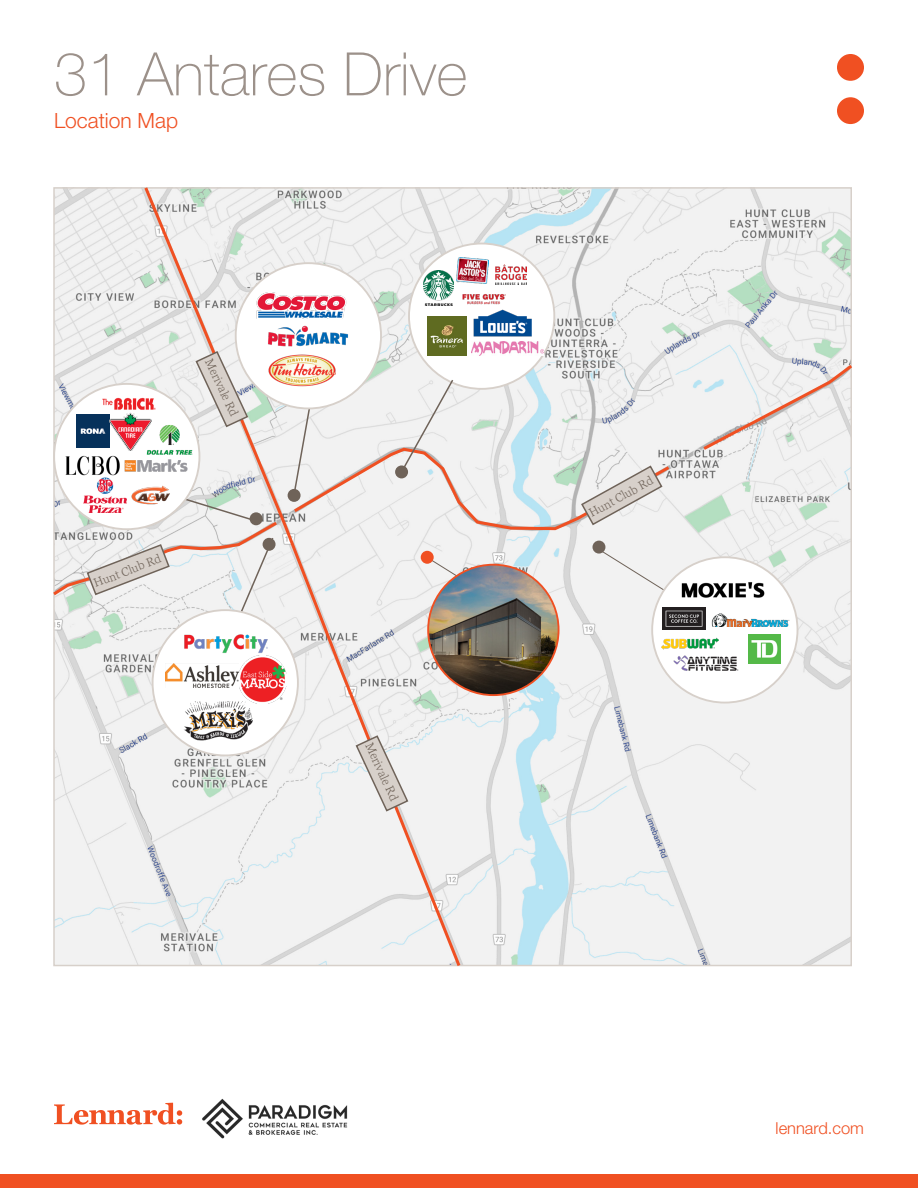
<style>
.page{position:relative;width:918px;height:1188px;background:#fff}
.page>*{position:absolute;margin:0;border:0;box-sizing:border-box;transform-origin:0 0}
.Heading_2{font:100 60px "Helvetica Neue LT Std";color:#9c918a}
.Lead{font:300 21px "Helvetica Neue LT Std";color:#f05022}
.t1{font:300 16.5px "Helvetica Neue LT Std";color:#f05022}
.t2{font:300 12px "Georgia Pro";color:#6f6359}
</style>
<div class="page">
<div style="left:0;top:1174px;width:918px;height:14px;background:#f05022"></div>
<svg style="left:837px;top:54px;width:27px;height:70px"></svg>
<svg style="left:54px;top:1103px;width:128px;height:22px"></svg>
<img style="left:202px;top:1098px;width:146px;height:41px">
<img style="left:56px;top:190px;width:793px;height:773px">
<svg style="left:463px;top:557px;width:4px;height:15px"></svg>
<img style="left:428px;top:565px;width:131px;height:130px;border-radius:65px">
<svg style="left:700px;top:362px;width:152px;height:91px"></svg>
<svg style="left:142px;top:187px;width:321px;height:780px"></svg>
<svg style="left:355px;top:734px;width:54px;height:79px"></svg>
<svg style="left:194px;top:350px;width:55px;height:78px"></svg>
<div style="left:593px;top:545px;width:98px;height:62px;background:#f2f2f2"></div>
<div style="left:652px;top:557px;width:146px;height:146px;background:#fff;border-radius:50%"></div>
<div style="left:593px;top:541px;width:12px;height:13px;background:#6f6359;border-radius:50%"></div>
<img style="left:662px;top:637px;width:57px;height:13px">
<img style="left:681px;top:582px;width:84px;height:16px">
<img style="left:663px;top:607px;width:43px;height:22px">
<img style="left:748px;top:635px;width:32px;height:28px">
<img style="left:711px;top:613px;width:79px;height:14px">
<img style="left:673px;top:655px;width:66px;height:16px">
<div style="left:409px;top:244px;width:145px;height:145px;background:#fff;border-radius:50%"></div>
<img style="left:424px;top:271px;width:29px;height:35px">
<img style="left:457px;top:258px;width:31px;height:26px">
<img style="left:462px;top:294px;width:44px;height:11px">
<img style="left:496px;top:264px;width:31px;height:20px">
<img style="left:427px;top:316px;width:39px;height:39px">
<img style="left:474px;top:309px;width:58px;height:28px">
<img style="left:471px;top:341px;width:72px;height:14px">
<svg style="left:288px;top:489px;width:13px;height:13px"></svg>
<svg style="left:291px;top:378px;width:382px;height:154px"></svg>
<div style="left:236px;top:263px;width:145px;height:145px;background:#fff;border-radius:50%"></div>
<img style="left:252px;top:288px;width:95px;height:31px">
<img style="left:257px;top:302px;width:91px;height:44px">
<img style="left:263px;top:346px;width:73px;height:49px">
<div style="left:54px;top:384px;width:145px;height:145px;background:#fff;border-radius:50%"></div>
<img style="left:76px;top:415px;width:33px;height:33px">
<img style="left:102px;top:397px;width:54px;height:16px">
<img style="left:109px;top:413px;width:43px;height:38px">
<img style="left:65px;top:456px;width:55px;height:19px">
<img style="left:125px;top:459px;width:62px;height:13px">
<img style="left:143px;top:423px;width:52px;height:32px">
<img style="left:96px;top:478px;width:18px;height:10px">
<img style="left:127px;top:468px;width:53px;height:20px">
<svg style="left:53px;top:488px;width:227px;height:149px"></svg>
<div style="left:153px;top:610px;width:145px;height:145px;background:#fff;border-radius:50%"></div>
<img style="left:239px;top:656px;width:48px;height:48px">
<img style="left:184px;top:634px;width:84px;height:19px">
<img style="left:165px;top:664px;width:73px;height:24px">
<img style="left:184px;top:702px;width:68px;height:39px">
<p class="Heading_2" style="left:54px;top:40px;width:415px">31 Antares Drive</p>
<p class="Lead" style="left:54px;top:108px;width:126px">Location Map</p>
<p class="t2" style="left:215px;top:356px;width:64px;rotate:65deg">Merivale Rd</p>
<p class="t2" style="left:92px;top:577px;width:73px;rotate:-21deg">Hunt Club Rd</p>
<p class="t2" style="left:375px;top:741px;width:64px;rotate:65deg">Merivale Rd</p>
<p class="t2" style="left:587px;top:508px;width:73px;rotate:-29deg">Hunt Club Rd</p>
<h3 class="t1" style="left:776px;top:1118px;width:90px">lennard.com</h3>
</div>
